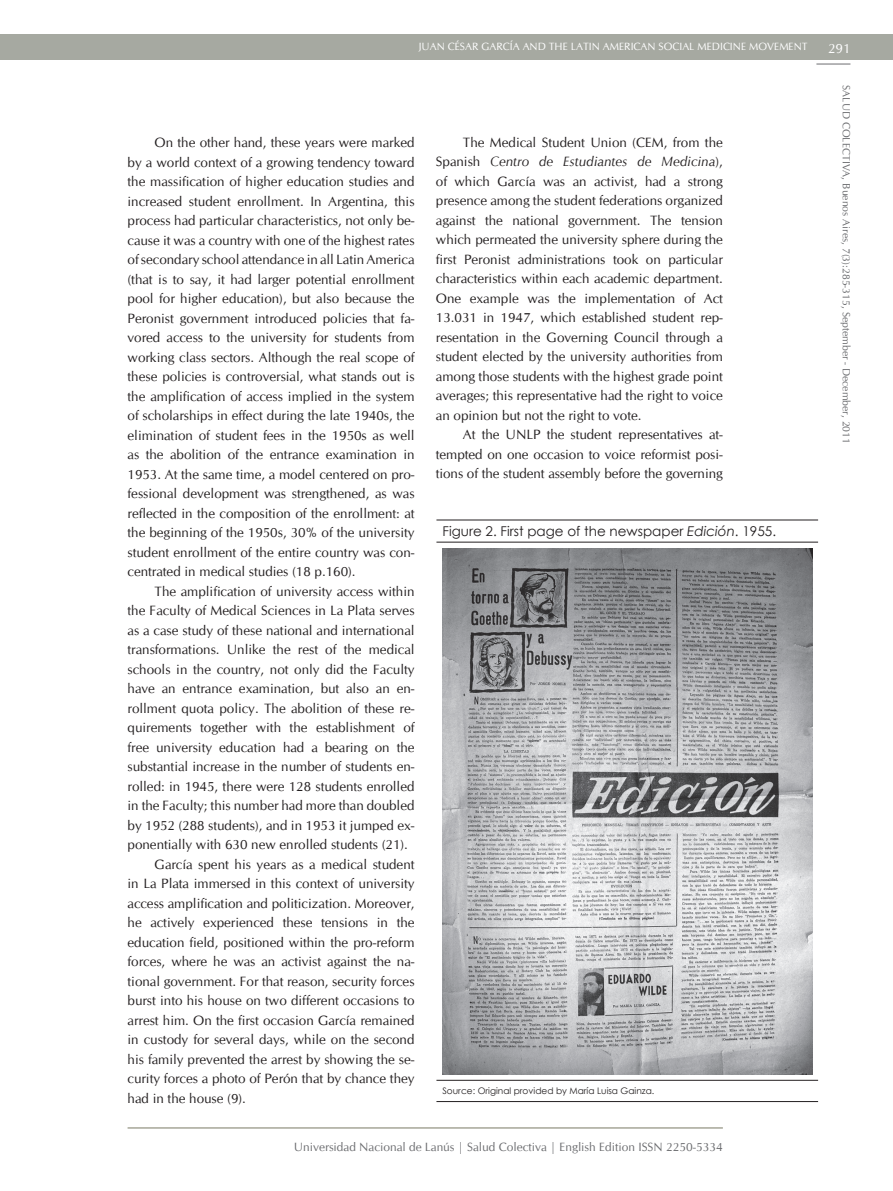
<style>
.page{position:relative;width:893px;height:1191px;background:#fff}
.page>*{position:absolute;margin:0;border:0;box-sizing:border-box;transform-origin:0 0}
.t1{font:13.5px/19.5px "CG Omega";color:#231f20;text-align:justify}
.t2{font:13.5px "Century Gothic";color:#231f20}
.t3{font:13.5px "CG Omega";color:#fff}
.t4{font:12px "CG Omega";color:#6c6d70}
.t5{font:10.5px "CG Omega";color:#6c6d70}
.t6{font:10.5px "CG Omega";color:#fff}
.t7{font:9px "Century Gothic";color:#231f20}
.s1{font-style:italic}
</style>
<div class="page">
<div style="left:0;top:34px;width:893px;height:26px;background:#a6a9a1"></div>
<hr style="left:816px;top:64px;width:34px;height:1px;background:#6c6d70">
<hr style="left:128px;top:1127px;width:595px;height:1px;background:#a6a698">
<hr style="left:436px;top:520px;width:382px;height:1px;background:#231f20">
<hr style="left:436px;top:542px;width:382px;height:1px;background:#231f20">
<hr style="left:436px;top:1080px;width:382px;height:1px;background:#231f20">
<hr style="left:436px;top:1101px;width:382px;height:1px;background:#231f20">
<img style="left:442px;top:548px;width:370px;height:526px">
<p class="t6" style="left:419px;top:40px;width:11px">Juan</p>
<p class="t6" style="left:448px;top:40px;width:84px">César García and</p>
<p class="t6" style="left:549px;top:40px;width:8px">the</p>
<p class="t6" style="left:571px;top:40px;width:12px">Latin</p>
<p class="t6" style="left:603px;top:40px;width:35px">Ame rican</p>
<p class="t6" style="left:658px;top:40px;width:7px">social</p>
<p class="t6" style="left:697px;top:40px;width:7px">medicine</p>
<p class="t6" style="left:749px;top:40px;width:9px">movement</p>
<p class="t3" style="left:828px;top:40px;width:24px">291</p>
<p class="t5" style="left:852px;top:85px;width:360px;rotate:90deg">SALUD COLECTIVA, Buenos Aires, 7(3):285-315, September - December, 2011</p>
<p class="t1" style="left:436px;top:133px;width:289px;text-indent:27px">The Medical Student Union (CEM, from the Spanish <span class="s1">Centro de Estudiantes de Medicina</span>), of which García was an activist, had a strong presence among the student federations organized against the national government. The tension which permeated the university sphere during the first Peronist administrations took on particular characteristics within each academic department.<br>One example was the implementation of Act 13.031 in 1947, which established student rep&shy;resentation in the Governing Council through a student elected by the university authorities from among those students with the highest grade point averages; this representative had the right to voice an opinion but not the right to vote.</p>
<p class="t1" style="left:436px;top:425px;width:288px;text-indent:27px">At the UNLP the student representatives at&shy;tempted on one occasion to voice reformist posi&shy;tions of the student assembly before the governing</p>
<p class="t1" style="left:128px;top:133px;width:289px;text-indent:27px">On the other hand, these years were marked by a world context of a growing tendency toward the massification of higher education studies and increased student enrollment. I n Argentina, this process had particular characteristics, not only be&shy;cause it was a country with one of the highest rates of secondary school attendance in all Latin America (that is to say, it had larger potential enrollment pool for higher education), but also because the Peronist government introduced policies that fa&shy;vored access to the university for students from working class sectors. Although the real scope of these policies is controversial, what stands out is the amplification of access implied in the system of scholarships in effect during the late 1940s, the elimination of student fees in the 1950s as well as the abolition of the entrance examination in 1953. At the same time, a model centered on pro&shy;fessional development was strengthened, as was reflected in the composition of the enrollment: at the beginning of the 1950s, 30% of the university student enrollment of the entire country was con&shy;centrated in medical studies (18 p.160).</p>
<p class="t1" style="left:155px;top:581px;width:261px">The amplification of university access within</p>
<p class="t1" style="left:128px;top:601px;width:288px">the Faculty of Medical Sciences in La Plata serves</p>
<p class="t1" style="left:128px;top:620px;width:288px">as a case study of these national and international</p>
<p class="t1" style="left:128px;top:640px;width:288px">transformations. Unlike the rest of the medical</p>
<p class="t1" style="left:128px;top:659px;width:288px">schools in the country, not only did the Faculty</p>
<p class="t1" style="left:128px;top:679px;width:288px">have an entrance examination, but also an en-</p>
<p class="t1" style="left:128px;top:698px;width:288px">rollment quota policy. The abolition of these re-</p>
<p class="t1" style="left:128px;top:718px;width:288px">quirements together with the establishment of</p>
<p class="t1" style="left:128px;top:737px;width:288px">free university education had a bearing on the</p>
<p class="t1" style="left:128px;top:757px;width:288px">substantial increase in the number of students en-</p>
<p class="t1" style="left:128px;top:776px;width:288px">rolled: in 1945, there were 128 students enrolled</p>
<p class="t1" style="left:128px;top:796px;width:288px">in the Faculty; this number had more than doubled</p>
<p class="t1" style="left:128px;top:815px;width:289px">by 1952 (288 students), and in 1953 it jumped ex-</p>
<p class="t1" style="left:128px;top:835px;width:282px">ponentially with 630 new enrolled students (21).</p>
<p class="t1" style="left:155px;top:854px;width:261px">García spent his years as a medical student</p>
<p class="t1" style="left:128px;top:874px;width:288px">in La Plata immersed in this context of university</p>
<p class="t1" style="left:128px;top:893px;width:288px">access amplification and politicization. Moreover,</p>
<p class="t1" style="left:128px;top:913px;width:288px">he actively experienced these tensions in the</p>
<p class="t1" style="left:128px;top:932px;width:288px">education field, positioned within the pro-reform</p>
<p class="t1" style="left:128px;top:952px;width:288px">forces, where he was an activist against the na-</p>
<p class="t1" style="left:128px;top:971px;width:288px">tional government. For that reason, security forces</p>
<p class="t1" style="left:128px;top:991px;width:288px">burst into his house on two different occasions to</p>
<p class="t1" style="left:128px;top:1010px;width:288px">arrest him. On the first occasion García remained</p>
<p class="t1" style="left:128px;top:1030px;width:288px">in custody for several days, while on the second</p>
<p class="t1" style="left:128px;top:1049px;width:288px">his family prevented the arrest by showing the se-</p>
<p class="t1" style="left:128px;top:1069px;width:288px">curity forces a photo of Perón that by chance they</p>
<p class="t1" style="left:128px;top:1088px;width:120px">had in the house (9).</p>
<p class="t2" style="left:442px;top:522px;width:335px">Figure 2. First page of the newspaper <span class="s1">Edición</span>. 1955.</p>
<p class="t7" style="left:442px;top:1084px;width:213px">Source: Original provided by María Luisa Gainza.</p>
<p class="t4" style="left:294px;top:1139px;width:430px">Universidad Nacional de Lanús | Salud Colectiva | English Edition ISSN 2250-5334</p>
</div>
